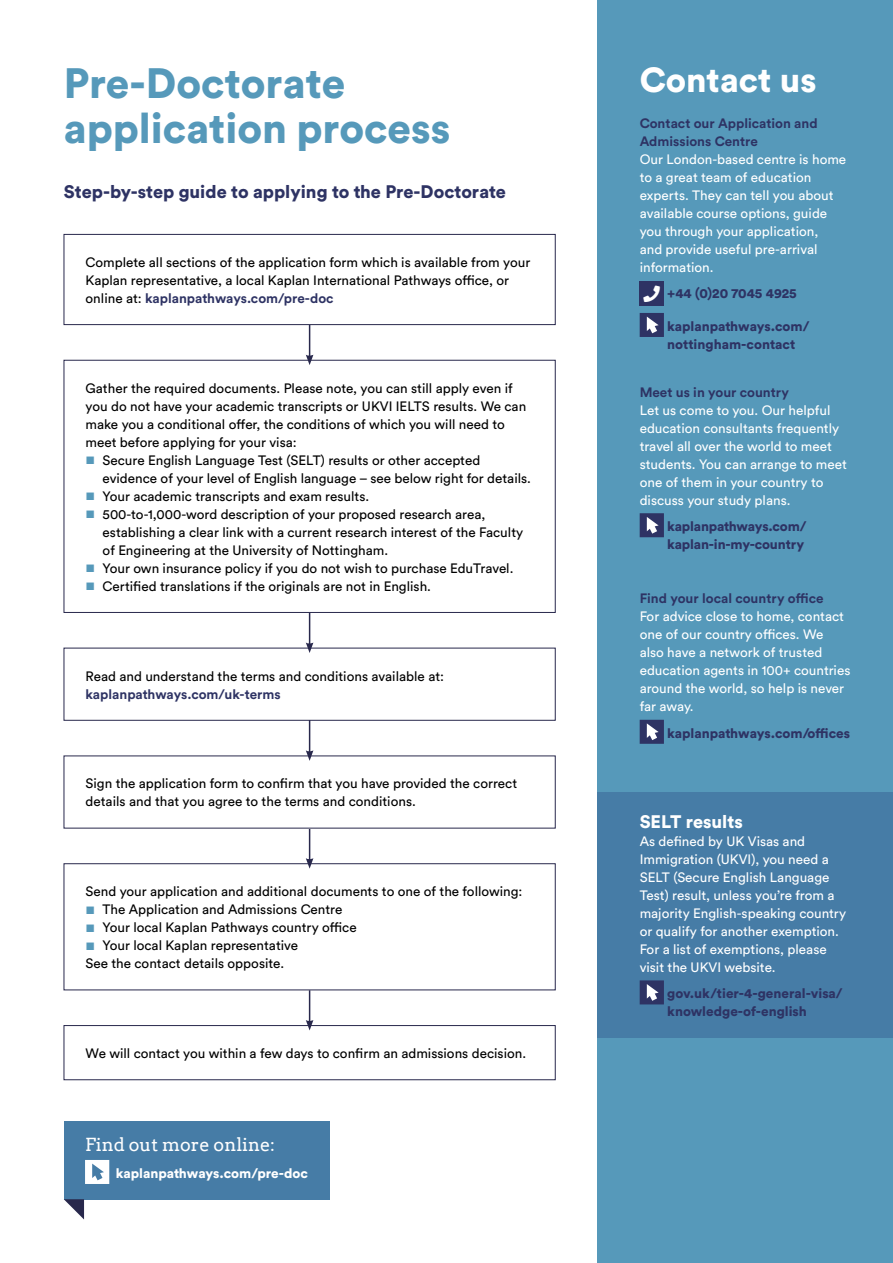
<style>
.page{position:relative;width:893px;height:1263px;background:#fff}
.page>*{position:absolute;margin:0;border:0;box-sizing:border-box;transform-origin:0 0}
.P_Sub-Title_UA{font:900 42px "Circular Std";color:#5699ba}
.N_Sub-Title_UA{font:900 34.5px "Circular Std";color:#fff}
.P_Large_Heading{font:900 18px "Circular Std";color:#2e3364}
.N_CTA_UA{font:18px "Arvo";color:#fff}
.N_Large_Heading_UA{font:900 18px "Circular Std";color:#fff}
.P_Body_UA{font:13.5px/18px "Circular Std";color:#000}
.P_Body_UA-2{font:13.5px/18px "Circular Std";color:#fff}
.N_Body_UA{font:13.5px/18px "Circular Std";color:#fff}
.P_Body_UA-3{font:900 13.5px/18px "Circular Std";color:#2e3364}
.P_Sub-Heading_UA{font:700 13.5px "Circular Std";color:#2e3364}
.N_Sub-Heading_UA{font:700 13.5px/18px "Circular Std";color:#2e3364}
.P_Body_UA-4{font:900 13.5px "Circular Std";color:#fff}
.s1{font-weight:700;color:#2e3364}
.s2{font-size:10.5px;color:#5699ba}
</style>
<div class="page">
<div style="left:597px;top:0;width:296px;height:1263px;background:#5699ba"></div>
<div style="left:640px;top:282px;width:24px;height:24px;background:#2e3364"></div>
<svg style="left:640px;top:313px;width:24px;height:24px"></svg>
<svg style="left:640px;top:513px;width:24px;height:24px"></svg>
<svg style="left:640px;top:720px;width:24px;height:24px"></svg>
<div style="left:597px;top:792px;width:296px;height:246px;background:#467ca6"></div>
<svg style="left:640px;top:980px;width:24px;height:24px"></svg>
<div style="left:64px;top:234px;width:492px;height:91px;border:1px solid #28284c"></div>
<div style="left:64px;top:360px;width:492px;height:253px;border:1px solid #28284c"></div>
<hr style="left:309px;top:325px;width:1px;height:32px;background:#28284c">
<svg style="left:306px;top:355px;width:7px;height:10px"></svg>
<div style="left:64px;top:863px;width:492px;height:127px;border:1px solid #28284c"></div>
<hr style="left:309px;top:828px;width:1px;height:32px;background:#28284c">
<svg style="left:306px;top:858px;width:7px;height:11px"></svg>
<div style="left:64px;top:648px;width:492px;height:73px;border:1px solid #28284c"></div>
<hr style="left:309px;top:613px;width:1px;height:32px;background:#28284c">
<svg style="left:306px;top:642px;width:7px;height:11px"></svg>
<div style="left:64px;top:1025px;width:492px;height:55px;border:1px solid #28284c"></div>
<hr style="left:309px;top:990px;width:1px;height:32px;background:#28284c">
<svg style="left:306px;top:1020px;width:7px;height:10px"></svg>
<hr style="left:309px;top:720px;width:1px;height:33px;background:#28284c">
<svg style="left:306px;top:750px;width:7px;height:11px"></svg>
<div style="left:64px;top:1121px;width:265px;height:78px;background:#467ca6"></div>
<svg style="left:85px;top:1160px;width:24px;height:24px"></svg>
<svg style="left:64px;top:1199px;width:20px;height:20px"></svg>
<p class="P_Sub-Title_UA" style="left:64px;top:55px;width:283px">Pre-Doctorate</p>
<p class="P_Sub-Title_UA" style="left:64px;top:100px;width:388px">application process</p>
<p class="P_Large_Heading" style="left:64px;top:180px;width:444px">Step-by-step guide to applying to the Pre-Doctorate</p>
<p class="P_Body_UA" style="left:86px;top:253px;width:446px">Complete all sections of the application form which is available from your<br>Kaplan representative, a local Kaplan International Pathways office, or online at: <span class="s1">kaplanpathways.com/pre-doc</span></p>
<p class="P_Body_UA" style="left:86px;top:379px;width:442px">Gather the required documents. Please note, you can still apply even if you do not have your academic transcripts or UKVI IELTS results. We can make you a conditional offer, the conditions of which you will need to meet before applying for your visa:</p>
<p class="P_Body_UA" style="left:103px;top:451px;width:430px;text-indent:-17px"><span class="s2">■</span> Secure English Language Test (SELT) results or other accepted evidence of your level of English language – see below right for details.</p>
<p class="P_Body_UA" style="left:86px;top:487px;width:285px"><span class="s2">■</span> Your academic transcripts and exam results.</p>
<p class="P_Body_UA" style="left:103px;top:505px;width:422px;text-indent:-17px"><span class="s2">■</span> 500-to-1,000-word description of your proposed research area, establishing a clear link with a current research interest of the Faculty of Engineering at the University of Nottingham.</p>
<p class="P_Body_UA" style="left:86px;top:559px;width:429px"><span class="s2">■</span> Your own insurance policy if you do not wish to purchase EduTravel.</p>
<p class="P_Body_UA" style="left:86px;top:577px;width:347px"><span class="s2">■</span> Certified translations if the originals are not in English.</p>
<p class="P_Body_UA" style="left:86px;top:667px;width:360px">Read and understand the terms and conditions available at: <span class="s1">kaplanpathways.com/uk-terms</span></p>
<p class="P_Body_UA" style="left:86px;top:774px;width:433px">Sign the application form to confirm that you have provided the correct details and that you agree to the terms and conditions.</p>
<p class="P_Body_UA" style="left:86px;top:882px;width:438px">Send your application and additional documents to one of the following:</p>
<p class="P_Body_UA" style="left:86px;top:900px;width:258px"><span class="s2">■</span> The Application and Admissions Centre</p>
<p class="P_Body_UA" style="left:86px;top:918px;width:273px"><span class="s2">■</span> Your local Kaplan Pathways country office</p>
<p class="P_Body_UA" style="left:86px;top:936px;width:214px"><span class="s2">■</span> Your local Kaplan representative</p>
<p class="P_Body_UA" style="left:86px;top:954px;width:200px">See the contact details opposite.</p>
<p class="P_Body_UA" style="left:86px;top:1044px;width:442px">We will contact you within a few days to confirm an admissions decision.</p>
<p class="N_CTA_UA" style="left:85px;top:1134px;width:191px">Find out more online:</p>
<p class="P_Body_UA-4" style="left:116px;top:1164px;width:194px">kaplanpathways.com/pre-doc</p>
<p class="N_Sub-Title_UA" style="left:640px;top:57px;width:178px">Contact us</p>
<p class="N_Sub-Heading_UA" style="left:640px;top:114px;width:180px">Contact our Application and<br>Admissions Centre</p>
<p class="P_Body_UA-2" style="left:640px;top:150px;width:208px">Our London-based centre is home to a great team of education experts. They can tell you about available course options, guide you through your application,<br>and provide useful pre-arrival information.</p>
<p class="P_Body_UA-3" style="left:667px;top:284px;width:131px">+44 (0)20 7045 4925</p>
<p class="P_Body_UA-3" style="left:667px;top:317px;width:144px">kaplanpathways.com/ nottingham-contact</p>
<p class="P_Sub-Heading_UA" style="left:640px;top:383px;width:151px">Meet us in your country</p>
<p class="P_Body_UA-2" style="left:640px;top:401px;width:209px">Let us come to you. Our helpful education consultants frequently travel all over the world to meet students. You can arrange to meet one of them in your country to discuss your study plans.</p>
<p class="P_Body_UA-3" style="left:667px;top:517px;width:141px">kaplanpathways.com/ kaplan-in-my-country</p>
<p class="P_Sub-Heading_UA" style="left:640px;top:590px;width:185px">Find your local country office</p>
<p class="P_Body_UA-2" style="left:640px;top:607px;width:212px">For advice close to home, contact one of our country offices. We also have a network of trusted education agents in 100+ countries around the world, so help is never far away.</p>
<p class="P_Body_UA-3" style="left:667px;top:724px;width:184px">kaplanpathways.com/offices</p>
<p class="N_Large_Heading_UA" style="left:640px;top:810px;width:105px">SELT results</p>
<p class="N_Body_UA" style="left:640px;top:832px;width:208px">As defined by UK Visas and<br>Immigration (UKVI), you need a<br>SELT (Secure English Language<br>Test) result, unless you’re from a majority English-speaking country or qualify for another exemption.<br>For a list of exemptions, please visit the UKVI website.</p>
<p class="P_Body_UA-3" style="left:667px;top:984px;width:177px">gov.uk/tier-4-general-visa/ knowledge-of-english</p>
</div>
